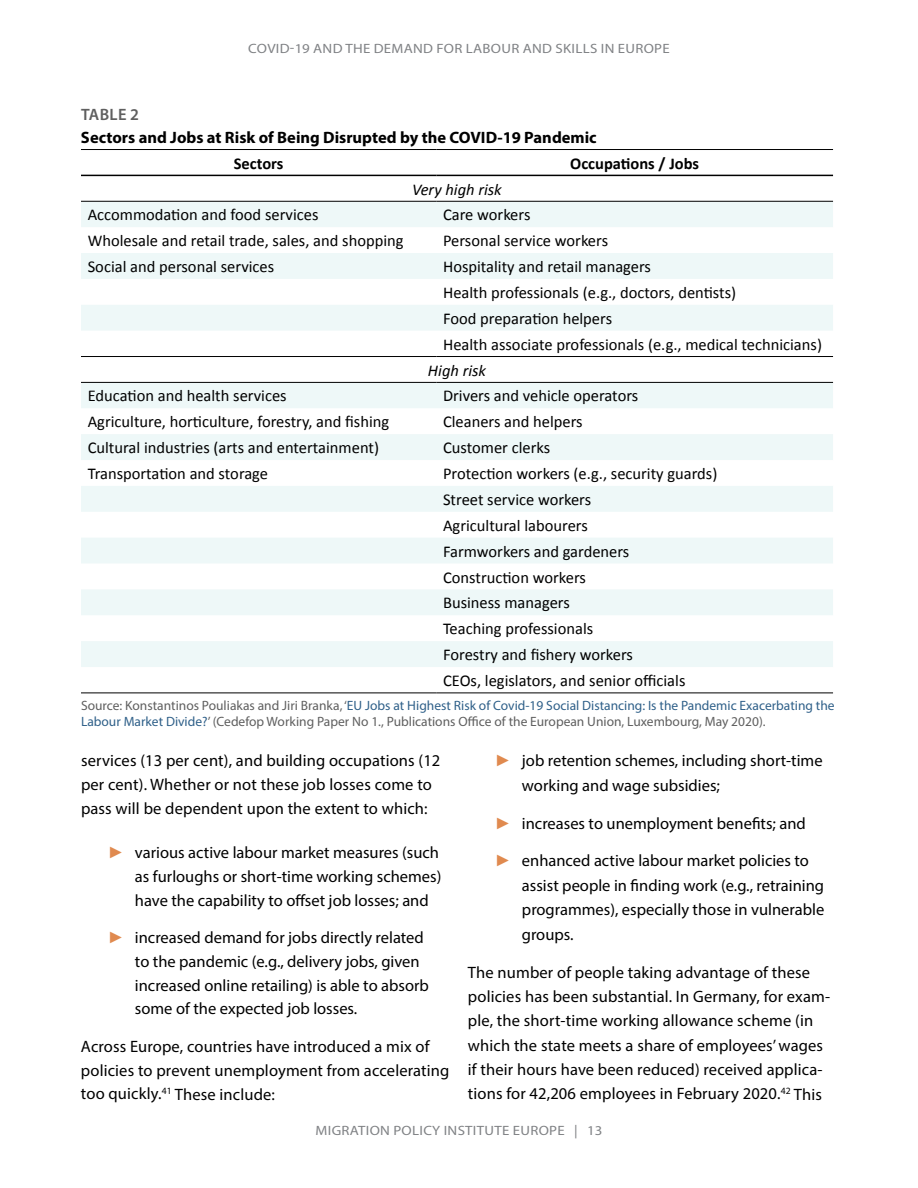
<style>
.page{position:relative;width:918px;height:1188px;background:#fff}
.page>*{position:absolute;margin:0;border:0;box-sizing:border-box;transform-origin:0 0}
.t1{font:16.5px/23.9px "Myriad Pro";color:#000}
.t2{font:16.5px/25.8px "Calibri";color:#000}
.t3{font:700 16.5px "Myriad Pro";color:#000}
.t4{font:700 16.5px "Calibri";color:#000}
.t5{font:italic 16.5px "Calibri";color:#000}
.t6{font:600 16.5px "Myriad Pro";letter-spacing:.02em;color:#5f5f5f}
.t7{font:13.5px/16.2px "Myriad Pro";color:#5f5f5f}
.t8{font:13.5px "Myriad Pro";letter-spacing:.02em;color:#808285;scale:1.1 1}
.s1{color:#2f6089}
.s2{font-family:"Times New Roman";color:#e08a4f}
</style>
<div class="page">
<svg style="left:81px;top:202px;width:752px;height:465px;fill:#f4fafa"></svg>
<hr style="left:81px;top:149px;width:355px;height:1px;background:#000">
<hr style="left:436px;top:149px;width:397px;height:1px;background:#000">
<hr style="left:81px;top:693px;width:355px;height:1px;background:#000">
<hr style="left:436px;top:693px;width:397px;height:1px;background:#000">
<hr style="left:81px;top:175px;width:355px;height:1px;background:#000">
<hr style="left:436px;top:175px;width:397px;height:1px;background:#000">
<hr style="left:81px;top:201px;width:355px;height:1px;background:#000">
<hr style="left:436px;top:201px;width:397px;height:1px;background:#000">
<hr style="left:81px;top:356px;width:355px;height:1px;background:#000">
<hr style="left:436px;top:356px;width:397px;height:1px;background:#000">
<hr style="left:81px;top:382px;width:355px;height:1px;background:#000">
<hr style="left:436px;top:382px;width:397px;height:1px;background:#000">
<p class="t8" style="left:248px;top:40px;width:385px">COVID-19 AND THE DEMAND FOR LABOUR AND SKILLS IN EUROPE</p>
<p class="t6" style="left:81px;top:104px;width:59px">TABLE 2</p>
<p class="t3" style="left:81px;top:127px;width:517px">Sectors and Jobs at Risk of Being Disrupted by the COVID-19 Pandemic</p>
<p class="t4" style="left:234px;top:152px;width:51px">Sectors</p>
<p class="t4" style="left:570px;top:152px;width:130px">Occupations / Jobs</p>
<p class="t5" style="left:412px;top:178px;width:91px">Very high risk</p>
<p class="t2" style="left:88px;top:201px;width:232px">Accommodation and food services</p>
<p class="t2" style="left:443px;top:201px;width:89px">Care workers</p>
<p class="t2" style="left:88px;top:227px;width:317px">Wholesale and retail trade, sales, and shopping</p>
<p class="t2" style="left:443px;top:227px;width:167px">Personal service workers</p>
<p class="t2" style="left:88px;top:253px;width:188px">Social and personal services</p>
<p class="t2" style="left:443px;top:253px;width:380px">Hospitality and retail managers<br>Health professionals (e.g., doctors, dentists)<br>Food preparation helpers<br>Health associate professionals (e.g., medical technicians)</p>
<p class="t5" style="left:428px;top:359px;width:60px">High risk</p>
<p class="t2" style="left:88px;top:382px;width:200px">Education and health services</p>
<p class="t2" style="left:443px;top:382px;width:197px">Drivers and vehicle operators</p>
<p class="t2" style="left:88px;top:408px;width:303px">Agriculture, horticulture, forestry, and fishing</p>
<p class="t2" style="left:443px;top:408px;width:141px">Cleaners and helpers</p>
<p class="t2" style="left:88px;top:434px;width:293px">Cultural industries (arts and entertainment)</p>
<p class="t2" style="left:443px;top:434px;width:109px">Customer clerks</p>
<p class="t2" style="left:88px;top:460px;width:182px">Transportation and storage</p>
<p class="t2" style="left:443px;top:460px;width:276px">Protection workers (e.g., security guards)<br>Street service workers<br>Agricultural labourers<br>Farmworkers and gardeners<br>Construction workers<br>Business managers<br>Teaching professionals<br>Forestry and fishery workers<br>CEOs, legislators, and senior officials</p>
<p class="t7" style="left:81px;top:697px;width:755px">Source: Konstantinos Pouliakas and Jiri Branka, ‘<span class="s1">EU Jobs at Highest Risk of Covid-19 Social Distancing: Is the Pandemic Exacerbating the<br>Labour Market Divide?</span>’ (Cedefop Working Paper No 1., Publications Office of the European Union, Luxembourg, May 2020).</p>
<p class="t1" style="left:81px;top:749px;width:361px">services (13 per cent), and building occupations (12 per cent). Whether or not these job losses come to pass will be dependent upon the extent to which:</p>
<p class="t1" style="left:135px;top:840px;width:308px;text-indent:-27px"><span class="s2">►</span> various active labour market measures (such as furloughs or short-time working schemes) have the capability to offset job losses; and</p>
<p class="t1" style="left:135px;top:925px;width:296px;text-indent:-27px"><span class="s2">►</span> increased demand for jobs directly related to the pandemic (e.g., delivery jobs, given increased online retailing) is able to absorb some of the expected job losses.</p>
<p class="t1" style="left:81px;top:1034px;width:370px">Across Europe, countries have introduced a mix of policies to prevent unemployment from accelerating too quickly.<sup>41</sup> These include:</p>
<p class="t1" style="left:522px;top:748px;width:302px;line-height:24.5px;text-indent:-27px"><span class="s2">►</span> job retention schemes, including short-time working and wage subsidies;</p>
<p class="t1" style="left:495px;top:811px;width:312px"><span class="s2">►</span> increases to unemployment benefits; and</p>
<p class="t1" style="left:522px;top:848px;width:304px;line-height:24.5px;text-indent:-27px"><span class="s2">►</span> enhanced active labour market policies to assist people in finding work (e.g., retraining programmes), especially those in vulnerable groups.</p>
<p class="t1" style="left:468px;top:960px;width:364px;line-height:24.5px">The number of people taking advantage of these policies has been substantial. In Germany, for exam&shy;ple, the short-time working allowance scheme (in which the state meets a share of employees’ wages if their hours have been reduced) received applica&shy;tions for 42,206 employees in February 2020.<sup>42</sup> This</p>
<p class="t8" style="left:316px;top:1122px;width:262px">MIGRATION POLICY INSTITUTE EUROPE | 13</p>
</div>
